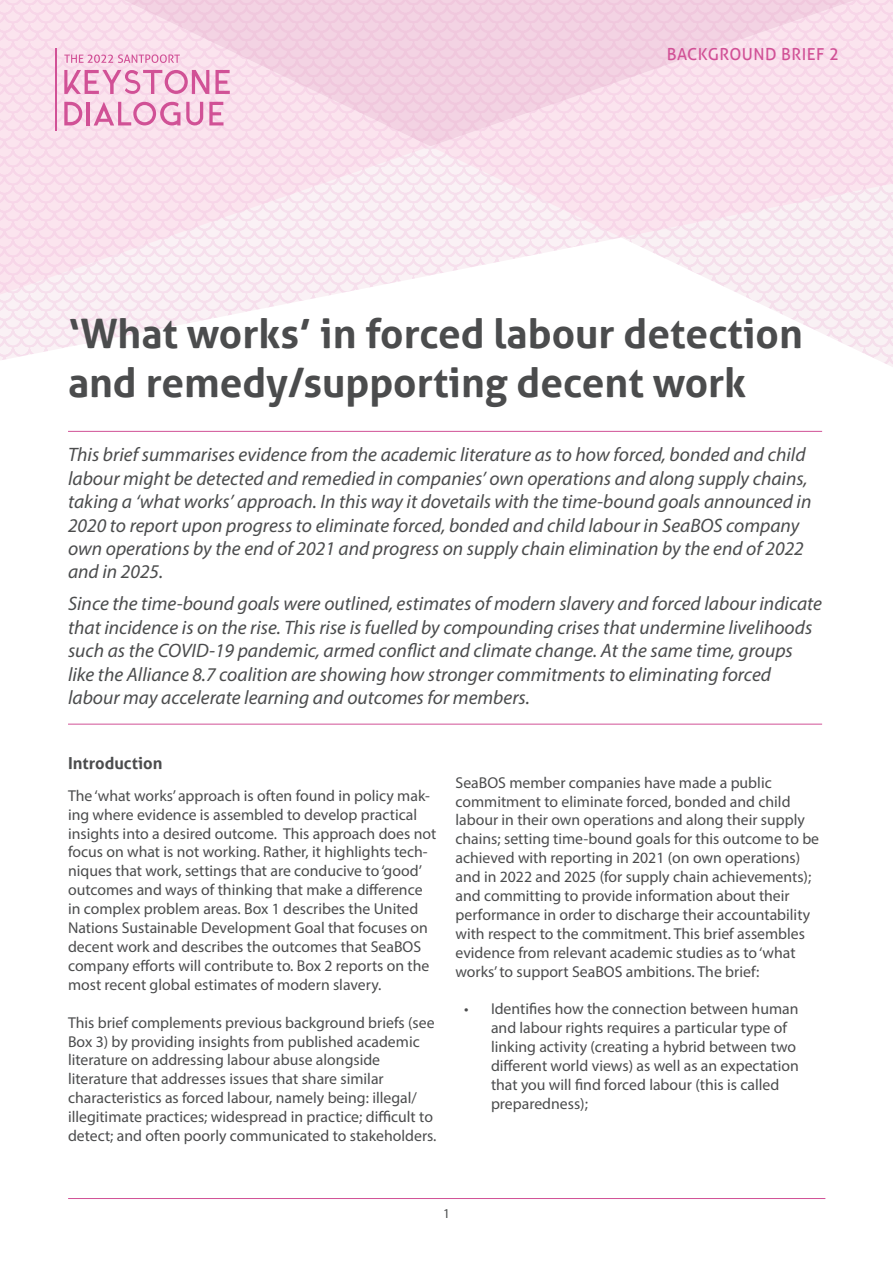
<style>
.page{position:relative;width:893px;height:1263px;background:#fff}
.page>*{position:absolute;margin:0;border:0;box-sizing:border-box;transform-origin:0 0}
.t1{font:700 40.5px/48.6px "Aller";color:#4b4c4d}
.Intro{font:italic 19.5px/23.4px "Myriad Pro";color:#4b4c4d}
.Paper_type{font:16.5px "Aller";letter-spacing:.025em;color:#d15196}
.Subheat{font:700 16.5px "Aller";color:#4b4c4d}
.Main_text{font:15.75px/18.9px "Myriad Pro";color:#4b4c4d}
.t2{font:13.5px "Myriad Pro";color:#4b4c4d}
</style>
<div class="page">
<svg style="left:0;top:237px;width:621px;height:123px"></svg>
<svg style="left:0;top:146px;width:430px;height:168px;fill:#fae4ee"></svg>
<svg style="left:621px;top:237px;width:272px;height:130px"></svg>
<svg style="left:430px;top:146px;width:463px;height:91px;fill:#fae4ee"></svg>
<svg style="left:0;top:0;width:893px;height:146px;background:#f6d7e6"></svg>
<hr style="left:68px;top:1198px;width:757px;height:1px;background:#d15196">
<hr style="left:68px;top:724px;width:754px;height:1px;background:#d15196">
<hr style="left:68px;top:431px;width:754px;height:1px;background:#d15196">
<hr style="left:55px;top:49px;width:1px;height:82px;background:#d15196">
<svg style="left:64px;top:70px;width:145px;height:24px;background:#ebadce"></svg>
<svg style="left:215px;top:70px;width:15px;height:24px"></svg>
<svg style="left:64px;top:102px;width:18px;height:23px"></svg>
<hr style="left:86px;top:102px;width:4px;height:23px;background:#d15196">
<svg style="left:94px;top:102px;width:86px;height:24px;background:#ecafcf"></svg>
<svg style="left:186px;top:102px;width:17px;height:23px"></svg>
<svg style="left:209px;top:102px;width:14px;height:23px"></svg>
<svg style="left:64px;top:54px;width:116px;height:9px"></svg>
<p class="Paper_type" style="left:667px;top:44px;width:174px">BACKGROUND BRIEF 2</p>
<p class="t1" style="left:68px;top:309px;width:736px">‘What works’ in forced labour detection and remedy/supporting decent work</p>
<p class="Intro" style="left:68px;top:443px;width:745px">This brief summarises evidence from the academic literature as to how forced, bonded and child labour might be detected and remedied in companies’ own operations and along supply chains, taking a ‘what works’ approach. In this way it dovetails with the time-bound goals announced in 2020 to report upon progress to eliminate forced, bonded and child labour in SeaBOS company own operations by the end of 2021 and progress on supply chain elimination by the end of 2022 and in 2025.</p>
<p class="Intro" style="left:68px;top:592px;width:755px">Since the time-bound goals were outlined, estimates of modern slavery and forced labour indicate that incidence is on the rise. This rise is fuelled by compounding crises that undermine livelihoods such as the COVID-19 pandemic, armed conflict and climate change. At the same time, groups like the Alliance 8.7 coalition are showing how stronger commitments to eliminating forced labour may accelerate learning and outcomes for members.</p>
<p class="Subheat" style="left:68px;top:753px;width:96px">Introduction</p>
<p class="Main_text" style="left:68px;top:786px;width:370px">The ‘what works’ approach is often found in policy mak&shy;ing where evidence is assembled to develop practical insights into a desired outcome. This approach does not focus on what is not working. Rather, it highlights tech&shy;niques that work, settings that are conducive to ‘good’ outcomes and ways of thinking that make a difference in complex problem areas. Box 1 describes the United Nations Sustainable Development Goal that focuses on decent work and describes the outcomes that SeaBOS company efforts will contribute to. Box 2 reports on the most recent global estimates of modern slavery.</p>
<p class="Main_text" style="left:68px;top:1012px;width:370px">This brief complements previous background briefs (see Box 3) by providing insights from published academic literature on addressing labour abuse alongside literature that addresses issues that share similar characteristics as forced labour, namely being: illegal/ illegitimate practices; widespread in practice; difficult to detect; and often poorly communicated to stakeholders.</p>
<p class="Main_text" style="left:455px;top:773px;width:365px">SeaBOS member companies have made a public commitment to eliminate forced, bonded and child labour in their own operations and along their supply chains; setting time-bound goals for this outcome to be achieved with reporting in 2021 (on own operations) and in 2022 and 2025 (for supply chain achievements); and committing to provide information about their performance in order to discharge their accountability with respect to the commitment. This brief assembles evidence from relevant academic studies as to ‘what works’ to support SeaBOS ambitions. The brief:</p>
<p class="Main_text" style="left:491px;top:999px;width:309px;text-indent:-27px">• Identifies how the connection between human and labour rights requires a particular type of linking activity (creating a hybrid between two different world views) as well as an expectation that you will find forced labour (this is called preparedness);</p>
<p class="t2" style="left:443px;top:1205px;width:8px">1</p>
</div>
